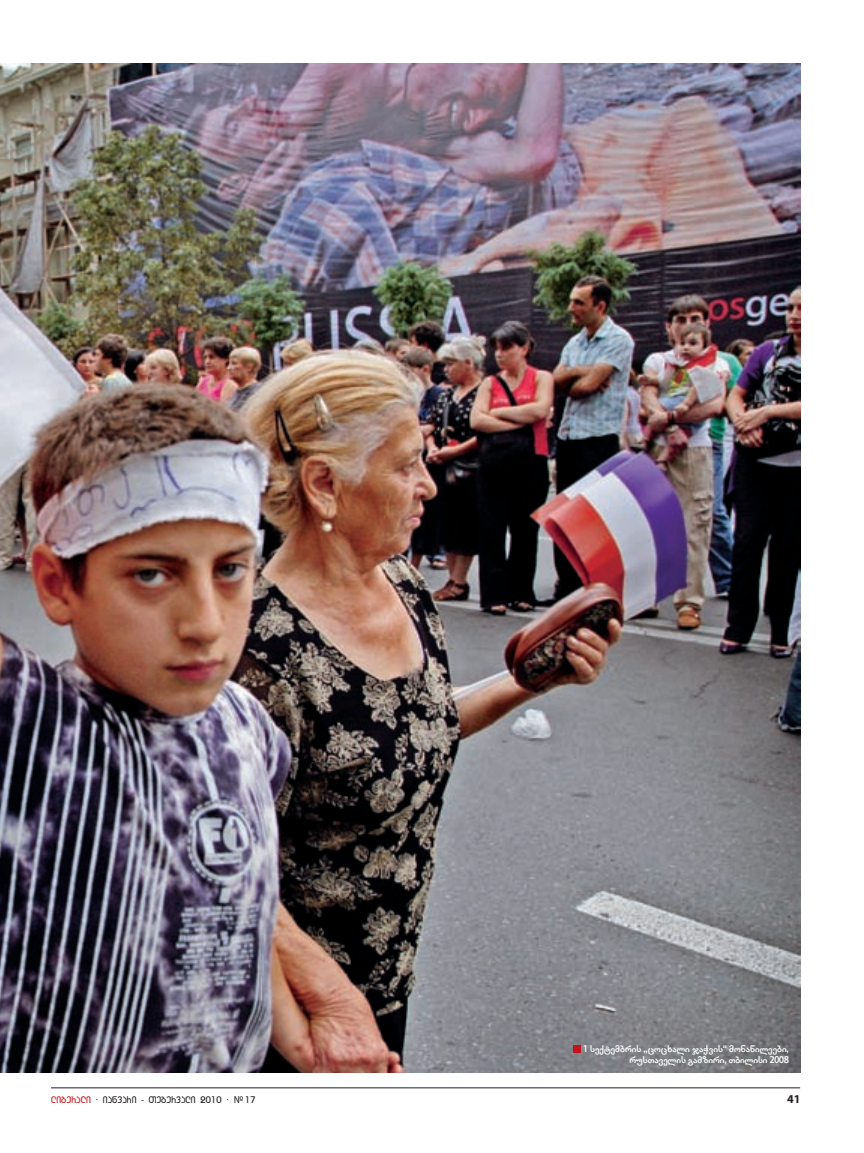
<style>
.page{position:relative;width:864px;height:1153px;background:#fff}
.page>*{position:absolute;margin:0;border:0;box-sizing:border-box;transform-origin:0 0}
.t1{font:700 12px "Myriad Pro";color:#231f20}
.t2{font:10.5px "Bauhaus Mtavruli Thin A";color:#231f20}
.t3{font:10.5px "Bauhaus Mtavruli Thin A";color:#c4121a}
.t4{font:700 9.75px/10.5px "A Kolkhety N";color:#fff;text-align:right}
.s1{font-family:"Myriad Pro"}
</style>
<div class="page">
<img style="left:0;top:63px;width:799px;height:1008px">
<div style="left:573px;top:1044px;width:7px;height:7px;background:#c4121a"></div>
<hr style="left:51px;top:1087px;width:748px;height:1px;background:#231f20">
<p class="t4" style="left:583px;top:1044px;width:207px">1 SEQTEMBRIS `COCXALI JAWVIS~ MONAWILEEBI,<br>RUSTAVELIS GAMZIRI, TBILISI 2008</p>
<p class="t3" style="left:51px;top:1094px;width:41px">LIBERALI</p>
<p class="t1" style="left:786px;top:1091px;width:15px">41</p>
<p class="t2" style="left:96px;top:1094px;width:161px">. IANVARI - TEBERVALI 2010 . <span class="s1">№</span> 17</p>
</div>
